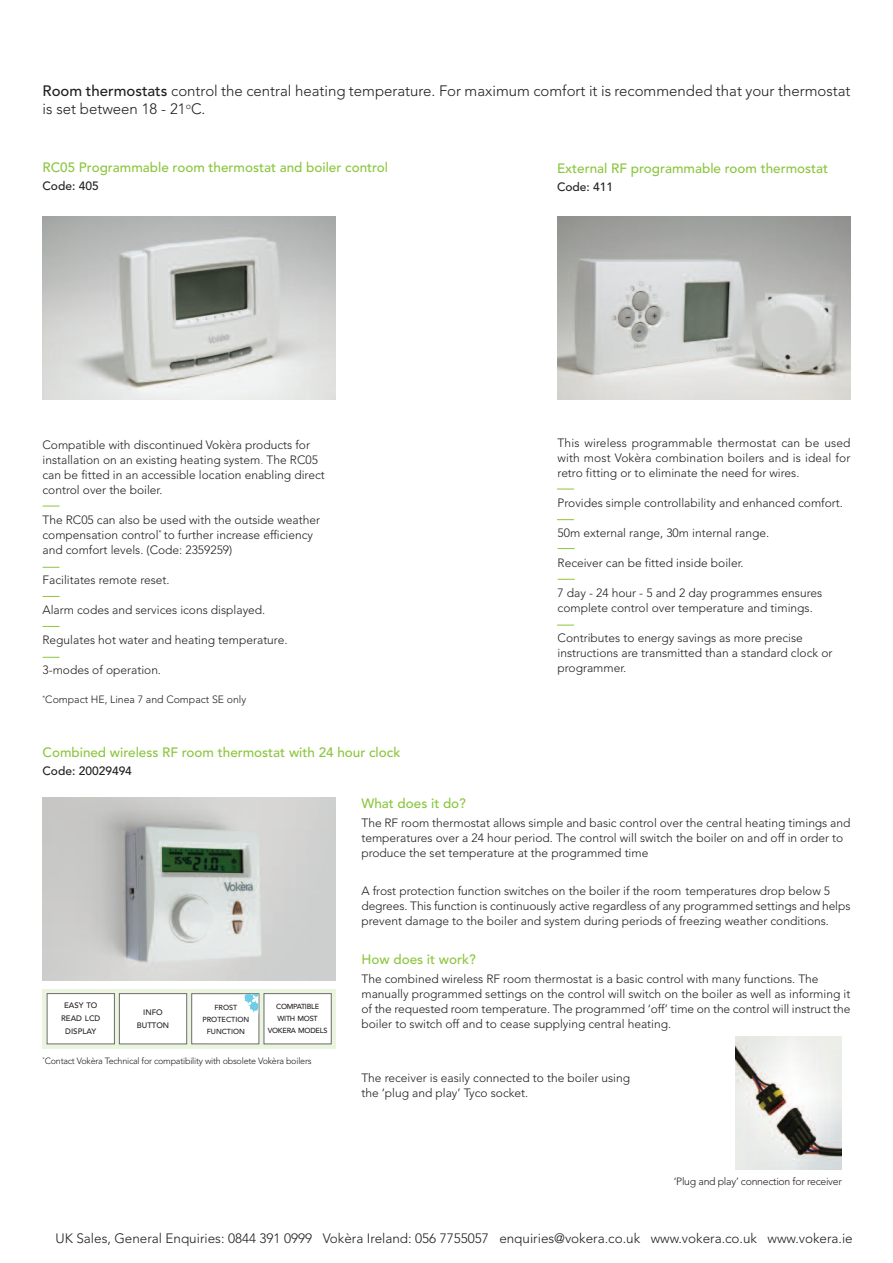
<style>
.page{position:relative;width:893px;height:1263px;background:#fff}
.page>*{position:absolute;margin:0;border:0;box-sizing:border-box;transform-origin:0 0}
.t1{font:300 15px/18px "Avenir";color:#231f20}
.t2{font:500 13.5px "Avenir";color:#8bc63e}
.t3{font:300 13.5px "Avenir";color:#231f20}
.t4{font:300 12px/15px "Avenir";color:#231f20}
.t5{font:500 12px "Avenir";color:#231f20}
.t6{font:300 10.5px "Avenir";letter-spacing:-.025em;color:#231f20}
.t7{font:300 10.5px "Avenir";color:#231f20}
.t8{font:300 9px "Avenir";letter-spacing:-.025em;color:#231f20}
.t9{font:500 7.95px/13px "Avenir";color:#231f20;text-align:center}
.t10{font:500 7.35px/12.1px "Avenir";letter-spacing:-.035em;color:#231f20;text-align:center}
.t11{font:500 7.35px/12px "Avenir";color:#231f20;text-align:center}
.s1{font-weight:500}
.s2{color:#6c6d70}
</style>
<div class="page">
<img style="left:43px;top:217px;width:293px;height:183px">
<img style="left:557px;top:217px;width:293px;height:183px">
<svg style="left:557px;top:489px;width:17px;height:1px"></svg>
<svg style="left:557px;top:519px;width:17px;height:1px"></svg>
<svg style="left:558px;top:548px;width:17px;height:1px"></svg>
<svg style="left:558px;top:579px;width:17px;height:1px"></svg>
<img style="left:43px;top:797px;width:292px;height:183px">
<svg style="left:43px;top:989px;width:293px;height:59px;background:#e3ecd7"></svg>
<div style="left:47px;top:994px;width:67px;height:49px;background:#fff"></div>
<div style="left:47px;top:993px;width:68px;height:51px;border:1px solid #6c6d70"></div>
<div style="left:120px;top:994px;width:66px;height:49px;background:#fff"></div>
<div style="left:119px;top:993px;width:68px;height:51px;border:1px solid #6c6d70"></div>
<div style="left:192px;top:994px;width:67px;height:49px;background:#fff"></div>
<div style="left:191px;top:993px;width:68px;height:51px;border:1px solid #6c6d70"></div>
<div style="left:245px;top:994px;width:13px;height:20px;background:#fff"></div>
<svg style="left:245px;top:994px;width:13px;height:17px"></svg>
<div style="left:264px;top:994px;width:67px;height:49px;background:#fff"></div>
<div style="left:264px;top:993px;width:68px;height:51px;border:1px solid #6c6d70"></div>
<svg style="left:43px;top:506px;width:17px;height:1px"></svg>
<svg style="left:43px;top:567px;width:17px;height:1px"></svg>
<svg style="left:43px;top:596px;width:17px;height:1px"></svg>
<svg style="left:43px;top:626px;width:17px;height:1px"></svg>
<svg style="left:43px;top:657px;width:17px;height:1px"></svg>
<img style="left:736px;top:1036px;width:106px;height:133px">
<svg style="left:557px;top:625px;width:17px;height:1px"></svg>
<p class="t1" style="left:43px;top:83px;width:809px"><span class="s1">Room thermostats</span> control the central heating temperature. For maximum comfort it is recommended that your thermostat is set between 18 - 21<sup>o</sup>C.</p>
<p class="t2" style="left:43px;top:162px;width:347px">RC05 Programmable room thermostat and boiler control</p>
<p class="t5" style="left:43px;top:181px;width:58px">Code: 405</p>
<p class="t4" style="left:43px;top:438px;width:284px">Compatible with discontinued Vokèra products for installation on an existing heating system<span class="s2">.</span> The RC05 can be fitted in an accessible location enabling direct control over the boiler.</p>
<p class="t4" style="left:43px;top:513px;width:279px">The RC05 can also be used with the outside weather compensation control<sup>*</sup> to further increase efficiency and comfort levels. (Code: 2359259)</p>
<p class="t4" style="left:43px;top:573px;width:129px">Facilitates remote reset.</p>
<p class="t4" style="left:43px;top:603px;width:224px">Alarm codes and services icons displayed.</p>
<p class="t4" style="left:43px;top:633px;width:246px">Regulates hot water and heating temperature.</p>
<p class="t4" style="left:43px;top:663px;width:120px">3-modes of operation.</p>
<p class="t7" style="left:43px;top:695px;width:205px"><sup>*</sup>Compact HE, Linea 7 and Compact SE only</p>
<p class="t2" style="left:43px;top:746px;width:359px">Combined wireless RF room thermostat with 24 hour clock</p>
<p class="t5" style="left:43px;top:765px;width:91px">Code: 20029494</p>
<p class="t2" style="left:557px;top:163px;width:273px">External RF programmable room thermostat</p>
<p class="t5" style="left:557px;top:182px;width:58px">Code: 411</p>
<p class="t4" style="left:558px;top:436px;width:294px;text-align:justify">This wireless programmable thermostat can be used with most Vokèra combination boilers and is ideal for retro fitting or to eliminate the need for wires.</p>
<p class="t4" style="left:558px;top:496px;width:287px">Provides simple controllability and enhanced comfort.</p>
<p class="t4" style="left:558px;top:526px;width:213px">50m external range, 30m internal range.</p>
<p class="t4" style="left:558px;top:556px;width:188px">Receiver can be fitted inside boiler.</p>
<p class="t4" style="left:558px;top:586px;width:266px">7 day - 24 hour - 5 and 2 day programmes ensures complete control over temperature and timings.</p>
<p class="t4" style="left:558px;top:631px;width:276px">Contributes to energy savings as more precise instructions are transmitted than a standard clock or programmer.</p>
<p class="t9" style="left:61px;top:999px;width:41px">EASY TO<br>READ LCD<br>DISPLAY</p>
<p class="t9" style="left:137px;top:1006px;width:34px">INFO<br>BUTTON</p>
<p class="t11" style="left:203px;top:1002px;width:48px">FROST<br>PROTECTION<br>FUNCTION</p>
<p class="t10" style="left:268px;top:1001px;width:61px">COMPATIBLE<br>WITH MOST<br>VOKERA MODELS</p>
<p class="t8" style="left:43px;top:1057px;width:271px"><sup>*</sup>Contact Vokèra Technical for compatibility with obsolete Vokèra boilers</p>
<p class="t2" style="left:361px;top:797px;width:106px">What does it do?</p>
<p class="t4" style="left:361px;top:816px;width:490px">The RF room thermostat allows simple and basic control over the central heating timings and temperatures over a 24 hour period. The control will switch the boiler on and off in order to produce the set temperature at the programmed time</p>
<p class="t4" style="left:361px;top:885px;width:490px">A frost protection function switches on the boiler if the room temperatures drop below 5 degrees. This function is continuously active regardless of any programmed settings and helps prevent damage to the boiler and system during periods of freezing weather conditions.</p>
<p class="t2" style="left:361px;top:954px;width:116px">How does it work?</p>
<p class="t4" style="left:361px;top:972px;width:491px">The combined wireless RF room thermostat is a basic control with many functions. The manually programmed settings on the control will switch on the boiler as well as informing it of the requested room temperature. The programmed ‘off’ time on the control will instruct the boiler to switch off and to cease supplying central heating.</p>
<p class="t4" style="left:361px;top:1071px;width:270px">The receiver is easily connected to the boiler using the ‘plug and play’ Tyco socket.</p>
<p class="t6" style="left:674px;top:1177px;width:170px">‘Plug and play’ connection for receiver</p>
<p class="t3" style="left:55px;top:1232px;width:799px">UK Sales, General Enquiries: 0844 391 0999 Vokèra Ireland: 056 7755057 enquiries@vokera.co.uk www.vokera.co.uk www.vokera.ie</p>
</div>
